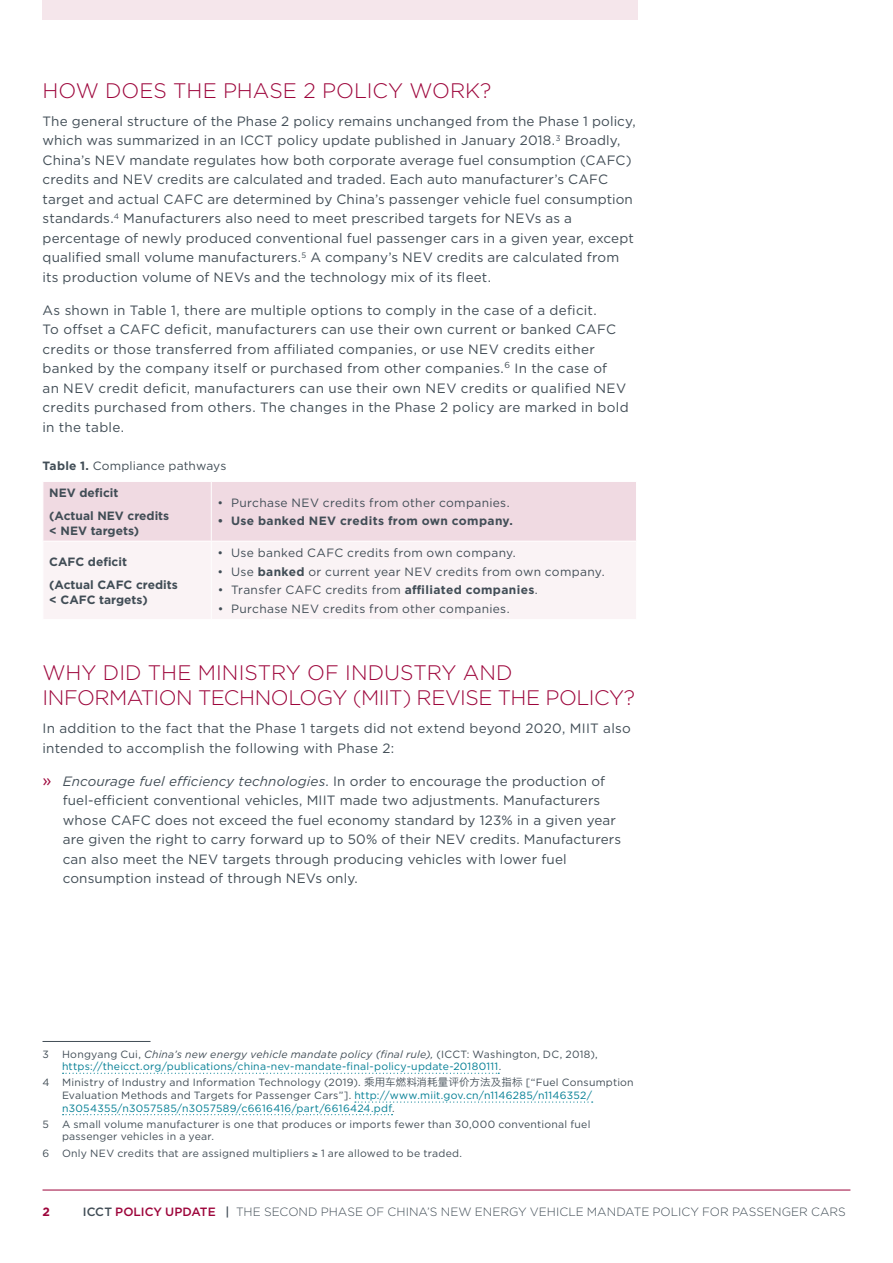
<style>
.page{position:relative;width:893px;height:1263px;background:#fff}
.page>*{position:absolute;margin:0;border:0;box-sizing:border-box;transform-origin:0 0}
.t1{font:300 21px/25.2px "Gotham";letter-spacing:-.01em;color:#9d053b}
.t2{font:13.5px/19.5px "Gotham";letter-spacing:.01em;color:#414d56}
.t3{font:12px "Gotham";letter-spacing:.025em;color:#414d56}
.t4{font:300 12px "Gotham";color:#414d56}
.t5{font:700 12px/23px "Gotham";color:#414d56}
.t6{font:700 12px "Gotham";letter-spacing:.03em;color:#414d56}
.t7{font:700 12px "Gotham";color:#9d053b}
.t8{font:10.5px/12.6px "Gotham";letter-spacing:.02em;color:#414d56}
.t9{font:10.5px/12.6px "Gotham";letter-spacing:.02em;color:#007d93}
.s1{font-weight:700}
.s2{font-size:16.5px;color:#9d053b}
.s3{font-style:italic}
.s4{color:#414d56}
.s5{font-style:italic;color:#414d56}
.s6{font-family:"Hiragino Sans GB W3"}
.s7{color:#007d93}
.s8{font-weight:500}
.s9{font-weight:500;color:#9d053b}
</style>
<div class="page">
<hr style="left:43px;top:1190px;width:807px;height:1px;background:#9d053b">
<div style="left:43px;top:0;width:595px;height:20px;background:#f5e6eb"></div>
<div style="left:44px;top:482px;width:592px;height:59px;background:#f0dae2"></div>
<div style="left:44px;top:542px;width:592px;height:77px;background:#faf3f5"></div>
<hr style="left:211px;top:482px;width:1px;height:59px;background:#fff">
<hr style="left:211px;top:541px;width:1px;height:78px;background:#fff">
<hr style="left:43px;top:1041px;width:108px;height:1px;background:#414d56">
<svg style="left:63px;top:1073px;width:436px;height:1px"></svg>
<svg style="left:355px;top:1101px;width:238px;height:1px"></svg>
<svg style="left:63px;top:1114px;width:330px;height:1px"></svg>
<h1 class="t1" style="left:43px;top:77px;width:450px">HOW DOES THE PHASE 2 POLICY WORK?</h1>
<p class="t2" style="left:43px;top:111px;width:595px">The general structure of the Phase 2 policy remains unchanged from the Phase 1 policy, which was summarized in an ICCT policy update published in January 2018.<sup>3</sup> Broadly, China’s NEV mandate regulates how both corporate average fuel consumption (CAFC) credits and NEV credits are calculated and traded. Each auto manufacturer’s CAFC target and actual CAFC are determined by China’s passenger vehicle fuel consumption standards.<sup>4</sup> Manufacturers also need to meet prescribed targets for NEVs as a percentage of newly produced conventional fuel passenger cars in a given year, except qualified small volume manufacturers.<sup>5</sup> A company’s NEV credits are calculated from its production volume of NEVs and the technology mix of its fleet.</p>
<p class="t2" style="left:43px;top:300px;width:588px">As shown in Table 1, there are multiple options to comply in the case of a deficit.<br>To offset a CAFC deficit, manufacturers can use their own current or banked CAFC credits or those transferred from affiliated companies, or use NEV credits either banked by the company itself or purchased from other companies.<sup>6</sup> In the case of<br>an NEV credit deficit, manufacturers can use their own NEV credits or qualified NEV credits purchased from others. The changes in the Phase 2 policy are marked in bold in the table.</p>
<p class="t3" style="left:43px;top:458px;width:185px"><span class="s1">Table 1.</span> Compliance pathways</p>
<p class="t5" style="left:49px;top:482px;width:122px">NEV deficit<br>(Actual NEV credits</p>
<p class="t5" style="left:49px;top:519px;width:91px">&lt; NEV targets)</p>
<p class="t3" style="left:218px;top:495px;width:293px">• Purchase NEV credits from other companies.</p>
<p class="t6" style="left:218px;top:513px;width:297px">• Use banked NEV credits from own company.</p>
<p class="t5" style="left:49px;top:551px;width:130px">CAFC deficit<br>(Actual CAFC credits</p>
<p class="t5" style="left:49px;top:588px;width:100px">&lt; CAFC targets)</p>
<p class="t3" style="left:218px;top:545px;width:300px">• Use banked CAFC credits from own company.</p>
<p class="t3" style="left:218px;top:564px;width:388px">• Use <span class="s1">banked</span> or current year NEV credits from own company.</p>
<p class="t3" style="left:218px;top:582px;width:322px">• Transfer CAFC credits from <span class="s1">affiliated companies</span>.</p>
<p class="t3" style="left:218px;top:601px;width:293px">• Purchase NEV credits from other companies.</p>
<h1 class="t1" style="left:43px;top:659px;width:594px">WHY DID THE MINISTRY OF INDUSTRY AND<br>INFORMATION TECHNOLOGY (MIIT) REVISE THE POLICY?</h1>
<p class="t2" style="left:43px;top:718px;width:590px">In addition to the fact that the Phase 1 targets did not extend beyond 2020, MIIT also intended to accomplish the following with Phase 2:</p>
<p class="t2" style="left:63px;top:771px;width:560px;text-indent:-20px"><span class="s2">»</span> <span class="s3">Encourage fuel efficiency technologies</span>. In order to encourage the production of fuel-efficient conventional vehicles, MIIT made two adjustments. Manufacturers whose CAFC does not exceed the fuel economy standard by 123% in a given year are given the right to carry forward up to 50% of their NEV credits. Manufacturers can also meet the NEV targets through producing vehicles with lower fuel consumption instead of through NEVs only.</p>
<p class="t9" style="left:62px;top:1047px;width:537px;text-indent:-19px"><span class="s4">3 Hongyang Cui,</span> <span class="s5">China’s new energy vehicle mandate policy (final rule),</span> <span class="s4">(ICCT: Washington, DC, 2018), </span>https://theicct.org/publications/china-nev-mandate-final-policy-update-20180111<span class="s4">.</span></p>
<p class="t8" style="left:62px;top:1076px;width:573px;text-indent:-19px">4 Ministry of Industry and Information Technology (2019). <span class="s6">乘用车燃料消耗量评价方法及指标</span> [“Fuel Consumption<br>Evaluation Methods and Targets for Passenger Cars”]. <span class="s7">http://www.miit.gov.cn/n1146285/n1146352/ n3054355/n3057585/n3057589/c6616416/part/6616424.pdf</span>.</p>
<p class="t8" style="left:62px;top:1117px;width:530px;text-indent:-19px">5 A small volume manufacturer is one that produces or imports fewer than 30,000 conventional fuel passenger vehicles in a year.</p>
<p class="t8" style="left:43px;top:1146px;width:421px">6 Only NEV credits that are assigned multipliers ≥ 1 are allowed to be traded.</p>
<p class="t7" style="left:43px;top:1203px;width:9px">2</p>
<p class="t4" style="left:83px;top:1204px;width:764px"><span class="s8">ICCT</span> <span class="s9">POLICY UPDATE</span> <span class="s8">|</span> THE SECOND PHASE OF CHINA’S NEW ENERGY VEHICLE MANDATE POLICY FOR PASSENGER CARS</p>
</div>
